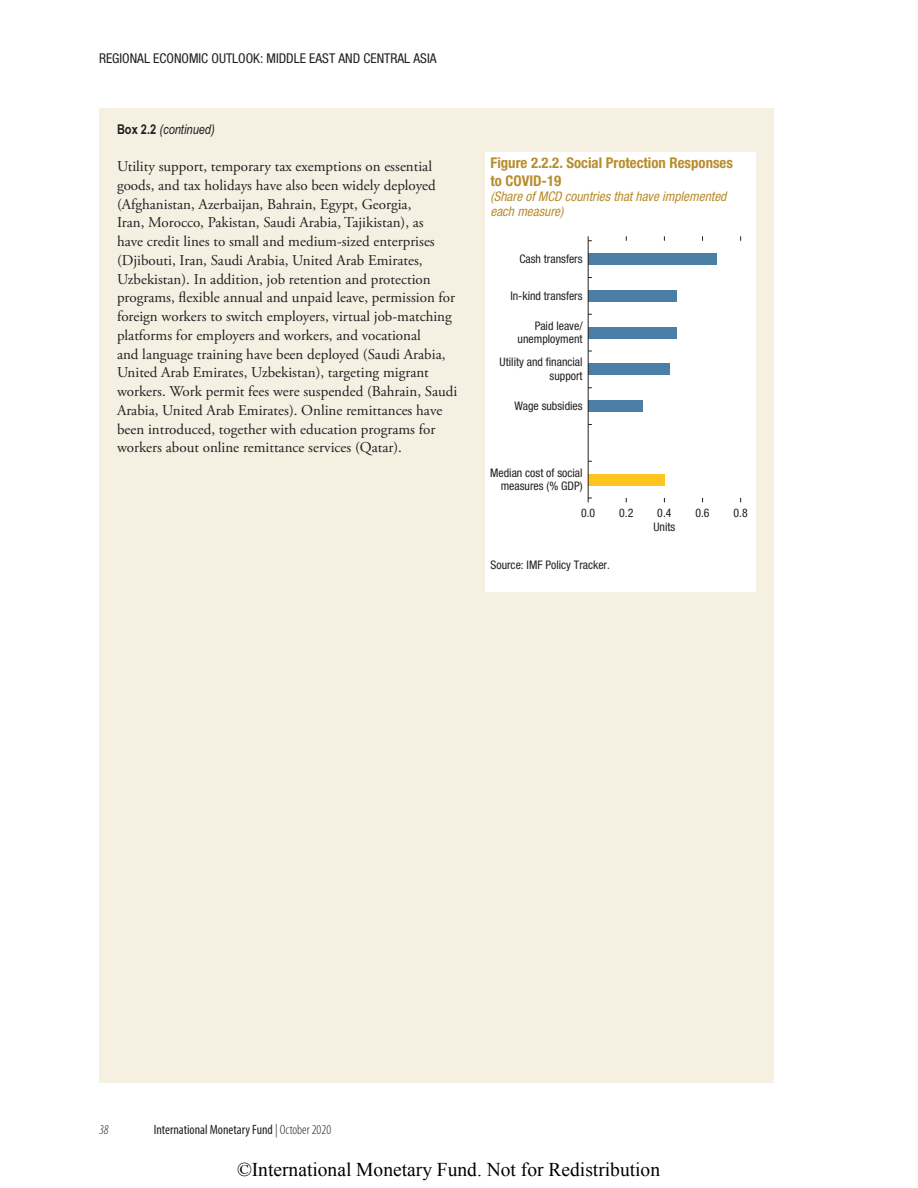
<style>
.page{position:relative;width:918px;height:1188px;background:#fff}
.page>*{position:absolute;margin:0;border:0;box-sizing:border-box;transform-origin:0 0}
.t1{font:19.5px "Times New Roman";color:#000}
.t2{font:15px/18.8px "Adobe Garamond Pro";color:#231f20}
.t3{font:700 condensed 14.85px/17.7px "Helvetica Neue LT Std";color:#b88d2d}
.t4{font:condensed 13.5px "Helvetica Neue LT Std";color:#231f20}
.t5{font:condensed 13.5px "Myriad Pro";color:#231f20}
.t6{font:italic 13.5px "Arial Narrow";color:#231f20}
.t7{font:italic 300 condensed 13.5px "Myriad Pro";color:#231f20}
.t8{font:italic condensed 13.35px/14.9px "Helvetica Neue LT Std";color:#b88d2d}
.t9{font:condensed 11.85px/13.4px "Helvetica Neue LT Std";color:#231f20;text-align:right}
.s1{font-weight:700;font-style:normal}
.s2{font-weight:300}
</style>
<div class="page">
<div style="left:99px;top:108px;width:675px;height:975px;background:#f6f0e3"></div>
<div style="left:485px;top:152px;width:271px;height:440px;background:#fff"></div>
<div style="left:588px;top:474px;width:76px;height:12px;background:#fec520"></div>
<div style="left:588px;top:253px;width:129px;height:12px;background:#4c7fa6"></div>
<div style="left:588px;top:290px;width:89px;height:12px;background:#4c7fa6"></div>
<div style="left:588px;top:327px;width:89px;height:12px;background:#4c7fa6"></div>
<div style="left:588px;top:363px;width:81px;height:12px;background:#4c7fa6"></div>
<div style="left:588px;top:400px;width:55px;height:12px;background:#4c7fa6"></div>
<hr style="left:588px;top:241px;width:1px;height:257px;background:#231f20">
<p class="t4" style="left:99px;top:53px;width:339px">REGIONAL ECONOMIC OUTLOOK: MIDDLE EAST AND CENTRAL ASIA</p>
<p class="t6" style="left:117px;top:122px;width:99px"><span class="s1">Box 2.2</span> (continued)</p>
<p class="t2" style="left:117px;top:158px;width:342px">Utility support, temporary tax exemptions on essential goods, and tax holidays have also been widely deployed (Afghanistan, Azerbaijan, Bahrain, Egypt, Georgia,<br>Iran, Morocco, Pakistan, Saudi Arabia, Tajikistan), as<br>have credit lines to small and medium-sized enterprises (Djibouti, Iran, Saudi Arabia, United Arab Emirates, Uzbekistan). In addition, job retention and protection programs, flexible annual and unpaid leave, permission for foreign workers to switch employers, virtual job-matching platforms for employers and workers, and vocational<br>and language training have been deployed (Saudi Arabia, United Arab Emirates, Uzbekistan), targeting migrant workers. Work permit fees were suspended (Bahrain, Saudi Arabia, United Arab Emirates). Online remittances have been introduced, together with education programs for workers about online remittance services (Qatar).</p>
<p class="t3" style="left:491px;top:156px;width:244px">Figure 2.2.2. Social Protection Responses to COVID-19</p>
<p class="t8" style="left:491px;top:190px;width:237px">(Share of MCD countries that have implemented each measure)</p>
<p class="t9" style="left:519px;top:253px;width:65px">Cash transfers</p>
<p class="t9" style="left:510px;top:291px;width:74px">In-kind transfers</p>
<p class="t9" style="left:518px;top:321px;width:67px">Paid leave/ unemployment</p>
<p class="t9" style="left:500px;top:357px;width:84px">Utility and financial support</p>
<p class="t9" style="left:514px;top:400px;width:70px">Wage subsidies</p>
<p class="t9" style="left:490px;top:467px;width:94px">Median cost of social measures (% GDP)</p>
<p class="t9" style="left:581px;top:507px;width:16px">0.0</p>
<p class="t9" style="left:619px;top:507px;width:16px">0.2</p>
<p class="t9" style="left:653px;top:507px;width:23px;line-height:14.4px;text-align:center">0.4<br>Units</p>
<p class="t9" style="left:695px;top:507px;width:16px">0.6</p>
<p class="t9" style="left:734px;top:507px;width:16px">0.8</p>
<p class="t9" style="left:491px;top:560px;width:121px">Source: IMF Policy Tracker.</p>
<p class="t7" style="left:99px;top:1121px;width:11px">38</p>
<p class="t5" style="left:154px;top:1121px;width:179px">International Monetary Fund <span class="s2">| October 2020</span></p>
<h1 class="t1" style="left:237px;top:1156px;width:425px">©International Monetary Fund. Not for Redistribution</h1>
</div>
